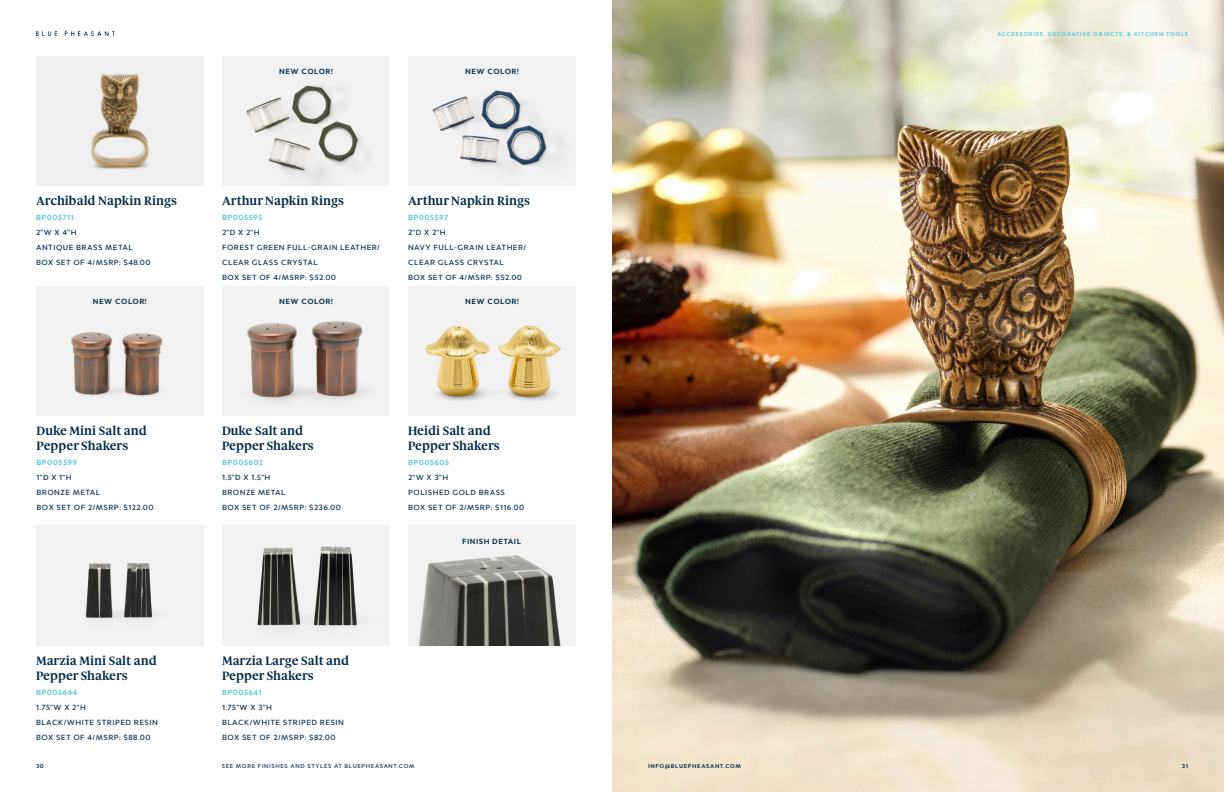
<style>
.page{position:relative;width:1224px;height:792px;background:#fff}
.page>*{position:absolute;margin:0;border:0;box-sizing:border-box;transform-origin:0 0}
.t1{font:700 13px/15px "Gauthier FY";color:#002b4b}
.t2{font:500 8px/15px "Merel";letter-spacing:.06em;color:#002b4b}
.t3{font:700 8px "Merel";letter-spacing:.05em;color:#5bc8d7}
.t4{font:700 8px "Merel";letter-spacing:.06em;color:#002b4b}
.t5{font:700 6px "Merel";letter-spacing:.11em;color:#5bc8d7}
.t6{font:500 6px "Merel";letter-spacing:.11em;color:#002b4b}
.t7{font:700 6px "Merel";letter-spacing:.11em;color:#002b4b}
</style>
<div class="page">
<img style="left:612px;top:0;width:612px;height:792px">
<img style="left:222px;top:286px;width:168px;height:130px">
<img style="left:408px;top:286px;width:168px;height:130px">
<img style="left:36px;top:526px;width:168px;height:120px">
<img style="left:222px;top:526px;width:168px;height:120px">
<img style="left:408px;top:526px;width:168px;height:120px">
<img style="left:36px;top:287px;width:168px;height:129px">
<img style="left:222px;top:56px;width:168px;height:130px">
<img style="left:36px;top:56px;width:168px;height:130px">
<img style="left:408px;top:56px;width:168px;height:130px">
<svg style="left:36px;top:31px;width:21px;height:5px"></svg>
<svg style="left:65px;top:31px;width:50px;height:5px"></svg>
<p class="t4" style="left:279px;top:65px;width:55px">NEW COLOR!</p>
<p class="t4" style="left:465px;top:65px;width:55px">NEW COLOR!</p>
<p class="t1" style="left:36px;top:193px;width:143px">Archibald Napkin Rings</p>
<p class="t3" style="left:36px;top:211px;width:39px">BP005711</p>
<p class="t2" style="left:36px;top:224px;width:42px">2"W X 4"H</p>
<p class="t2" style="left:36px;top:239px;width:98px">ANTIQUE BRASS METAL</p>
<p class="t2" style="left:36px;top:254px;width:116px">BOX SET OF 4/MSRP: $48.00</p>
<p class="t1" style="left:222px;top:193px;width:124px">Arthur Napkin Rings</p>
<p class="t3" style="left:222px;top:211px;width:42px">BP005595</p>
<p class="t2" style="left:222px;top:224px;width:39px">2"D X 2"H</p>
<p class="t2" style="left:222px;top:239px;width:159px">FOREST GREEN FULL-GRAIN LEATHER/<br>CLEAR GLASS CRYSTAL</p>
<p class="t2" style="left:222px;top:269px;width:116px">BOX SET OF 4/MSRP: $52.00</p>
<p class="t4" style="left:93px;top:294px;width:55px">NEW COLOR!</p>
<p class="t4" style="left:279px;top:294px;width:55px">NEW COLOR!</p>
<p class="t1" style="left:408px;top:193px;width:124px">Arthur Napkin Rings</p>
<p class="t3" style="left:408px;top:211px;width:42px">BP005597</p>
<p class="t2" style="left:408px;top:224px;width:39px">2"D X 2"H</p>
<p class="t2" style="left:408px;top:239px;width:120px">NAVY FULL-GRAIN LEATHER/</p>
<p class="t2" style="left:408px;top:254px;width:97px">CLEAR GLASS CRYSTAL</p>
<p class="t2" style="left:408px;top:269px;width:116px">BOX SET OF 4/MSRP: $52.00</p>
<p class="t4" style="left:465px;top:294px;width:55px">NEW COLOR!</p>
<p class="t1" style="left:36px;top:423px;width:112px">Duke Mini Salt and<br>Pepper Shakers</p>
<p class="t3" style="left:37px;top:456px;width:42px">BP005599</p>
<p class="t2" style="left:36px;top:469px;width:37px">1"D X 1"H</p>
<p class="t2" style="left:37px;top:484px;width:65px">BRONZE METAL</p>
<p class="t2" style="left:37px;top:499px;width:119px">BOX SET OF 2/MSRP: $122.00</p>
<p class="t1" style="left:36px;top:653px;width:122px">Marzia Mini Salt and<br>Pepper Shakers</p>
<p class="t3" style="left:36px;top:686px;width:43px">BP005644</p>
<p class="t2" style="left:36px;top:699px;width:51px">1.75"W X 2"H</p>
<p class="t2" style="left:36px;top:714px;width:123px">BLACK/WHITE STRIPED RESIN</p>
<p class="t2" style="left:36px;top:729px;width:116px">BOX SET OF 4/MSRP: $88.00</p>
<p class="t1" style="left:222px;top:423px;width:93px">Duke Salt and<br>Pepper Shakers</p>
<p class="t3" style="left:222px;top:456px;width:43px">BP005602</p>
<p class="t2" style="left:222px;top:469px;width:50px">1.5"D X 1.5"H</p>
<p class="t2" style="left:222px;top:484px;width:65px">BRONZE METAL</p>
<p class="t2" style="left:222px;top:499px;width:120px">BOX SET OF 2/MSRP: $236.00</p>
<p class="t1" style="left:222px;top:653px;width:129px">Marzia Large Salt and<br>Pepper Shakers</p>
<p class="t3" style="left:222px;top:686px;width:41px">BP005641</p>
<p class="t2" style="left:222px;top:699px;width:52px">1.75"W X 3"H</p>
<p class="t2" style="left:222px;top:714px;width:123px">BLACK/WHITE STRIPED RESIN</p>
<p class="t2" style="left:222px;top:729px;width:115px">BOX SET OF 2/MSRP: $82.00</p>
<p class="t1" style="left:408px;top:423px;width:93px">Heidi Salt and<br>Pepper Shakers</p>
<p class="t3" style="left:408px;top:456px;width:43px">BP005605</p>
<p class="t2" style="left:408px;top:469px;width:42px">2"W X 3"H</p>
<p class="t2" style="left:408px;top:484px;width:99px">POLISHED GOLD BRASS</p>
<p class="t2" style="left:408px;top:499px;width:118px">BOX SET OF 2/MSRP: $116.00</p>
<p class="t4" style="left:462px;top:535px;width:60px">FINISH DETAIL</p>
<p class="t5" style="left:997px;top:29px;width:193px">ACCESSORIES, DECORATIVE OBJECTS, &amp; KITCHEN TOOLS</p>
<p class="t7" style="left:36px;top:761px;width:9px">30</p>
<p class="t6" style="left:222px;top:761px;width:194px">SEE MORE FINISHES AND STYLES AT BLUEPHEASANT.COM</p>
<p class="t7" style="left:648px;top:761px;width:95px">INFO@BLUEPHEASANT.COM</p>
<p class="t7" style="left:1182px;top:761px;width:8px">31</p>
</div>
